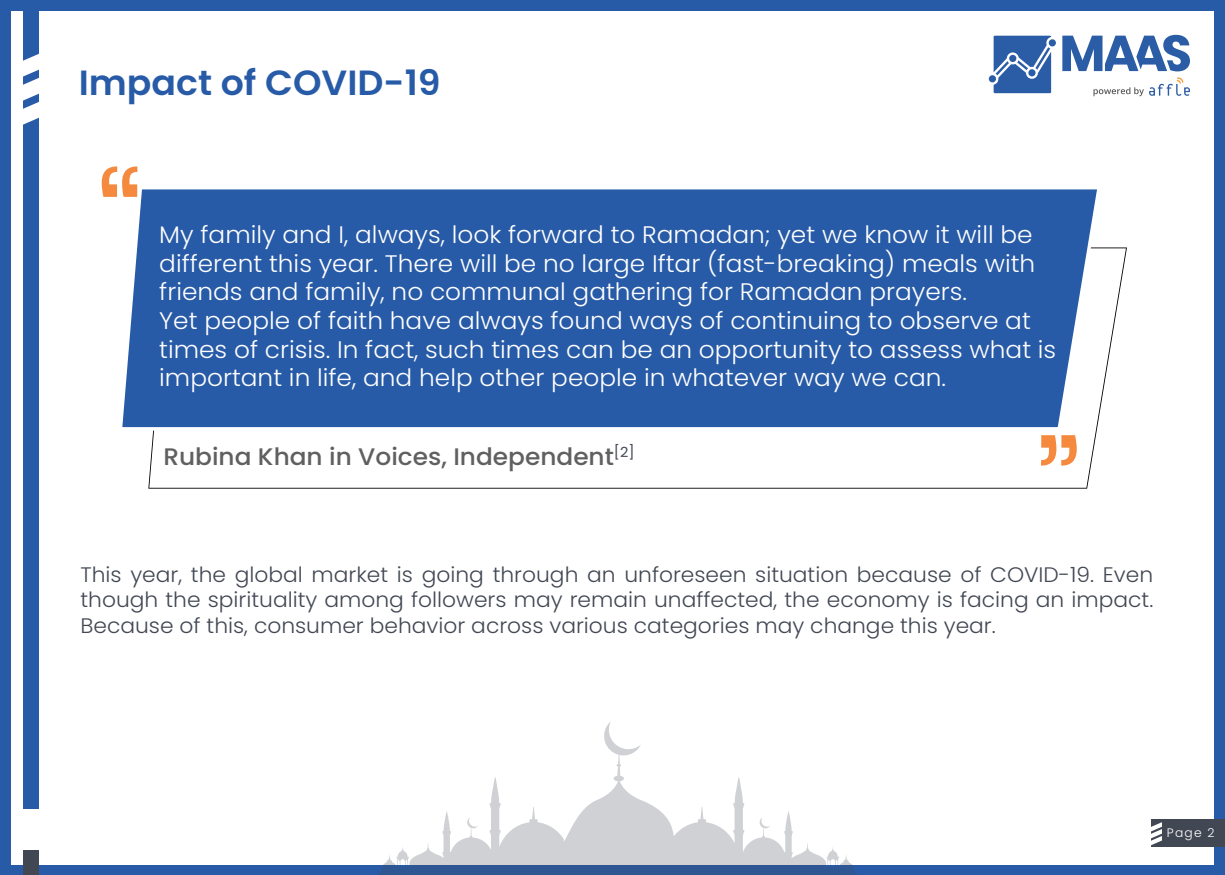
<style>
.page{position:relative;width:1225px;height:875px;background:#285ba7}
.page>*{position:absolute;margin:0;border:0;box-sizing:border-box;transform-origin:0 0}
.t1{font:600 35px "Poppins";color:#285ba7;scale:1.04 1}
.t2{font:300 23.97px/28.7px "Poppins";color:#fff;scale:1.04 1}
.t3{font:500 23.97px "Poppins";color:#606060;scale:1.04 1}
.t4{font:300 21px/25.2px "Poppins";color:#414753;text-align:justify;scale:1.04 1}
.t5{font:300 12.25px "Poppins";color:#fff}
</style>
<div class="page">
<div style="left:11px;top:11px;width:1203px;height:853px;background:#fff"></div>
<div style="left:23px;top:0;width:16px;height:808px;background:#285ba7"></div>
<div style="left:23px;top:850px;width:16px;height:25px;background:#414753"></div>
<svg style="left:23px;top:53px;width:16px;height:72px"></svg>
<div style="left:1152px;top:819px;width:73px;height:28px;background:#414753"></div>
<svg style="left:1151px;top:822px;width:11px;height:25px"></svg>
<svg style="left:148px;top:247px;width:979px;height:242px"></svg>
<svg style="left:122px;top:184px;width:981px;height:249px;background:#3967ad"></svg>
<svg style="left:101px;top:166px;width:36px;height:34px"></svg>
<svg style="left:1041px;top:432px;width:38px;height:34px"></svg>
<svg style="left:379px;top:722px;width:478px;height:153px"></svg>
<svg style="left:1062px;top:35px;width:128px;height:61px"></svg>
<div style="left:1049px;top:39px;width:7px;height:7px;background:#2b5ca6;border-radius:50%"></div>
<div style="left:989px;top:75px;width:7px;height:7px;background:#2b5ca6;border-radius:50%"></div>
<svg style="left:994px;top:36px;width:57px;height:57px;background:#4973b2"></svg>
<div style="left:1009px;top:55px;width:7px;height:7px;background:#2b5ca6;border-radius:50%"></div>
<h1 class="t1" style="left:79px;top:62px;width:349px">Impact of COVID-19</h1>
<p class="t2" style="left:159px;top:220px;width:864px">My family and I, always, look forward to Ramadan; yet we know it will be different this year. There will be no large Iftar (fast-breaking) meals with friends and family, no communal gathering for Ramadan prayers.<br>Yet people of faith have always found ways of continuing to observe at times of crisis. In fact, such times can be an opportunity to assess what is important in life, and help other people in whatever way we can.</p>
<p class="t3" style="left:163px;top:443px;width:455px">Rubina Khan in Voices, Independent<sup>[2]</sup></p>
<p class="t4" style="left:80px;top:562px;width:1033px">This year, the global market is going through an unforeseen situation because of COVID-19. Even though the spirituality among followers may remain unaffected, the economy is facing an impact.<br>Because of this, consumer behavior across various categories may change this year.</p>
<p class="t5" style="left:1167px;top:825px;width:49px">Page 2</p>
</div>
